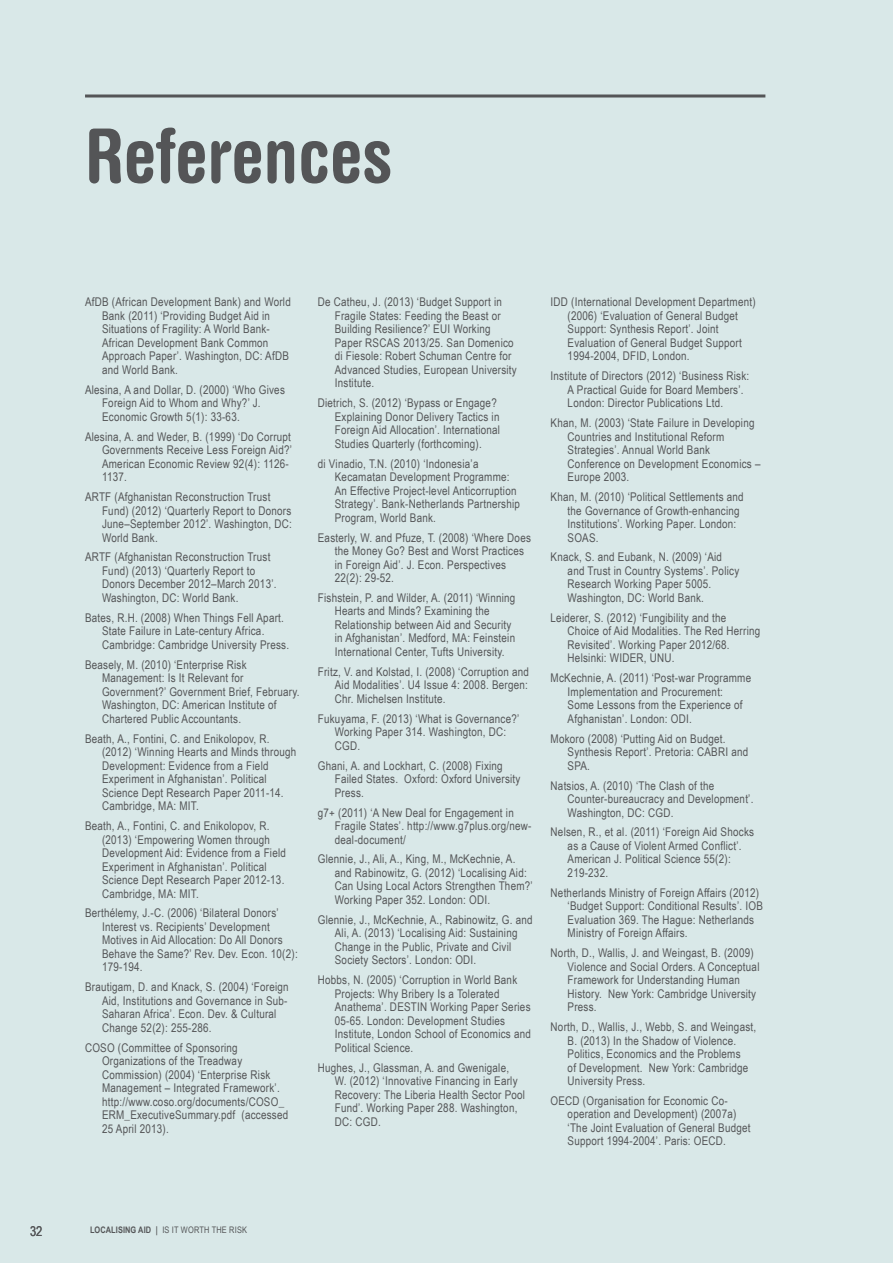
<style>
.page{position:relative;width:893px;height:1263px;background:#d9e8e8}
.page>*{position:absolute;margin:0;border:0;box-sizing:border-box;transform-origin:0 0}
.t1{font:700 condensed 75px "Helvetica Rounded LT Std";color:#545557}
.t2{font:13.5px "Arial Narrow";color:#545557}
.t3{font:12px/13.5px "Arial Narrow";letter-spacing:.02em;color:#545557}
.t4{font:9px "Arial Narrow";letter-spacing:.02em;color:#545557}
.s1{font-weight:700}
.s2{font-family:"Bell Gothic Std";font-weight:700}
</style>
<div class="page">
<hr style="left:85px;top:94px;width:680px;height:3px;background:#545557">
<h1 class="t1" style="left:85px;top:110px;width:309px">References</h1>
<p class="t3" style="left:102px;top:295px;width:190px;text-indent:-17px">AfDB (African Development Bank) and World Bank (2011) ‘Providing Budget Aid in Situations of Fragility: A World Bank-African Development Bank Common Approach Paper’. Washington, DC: AfDB and World Bank.</p>
<p class="t3" style="left:102px;top:382px;width:184px;text-indent:-17px">Alesina, A and Dollar, D. (2000) ‘Who Gives<br>Foreign Aid to Whom and Why?’ J.<br>Economic Growth 5(1): 33-63.</p>
<p class="t3" style="left:102px;top:429px;width:191px;text-indent:-17px">Alesina, A. and Weder, B. (1999) ‘Do Corrupt<br>Governments Receive Less Foreign Aid?’<br>American Economic Review 92(4): 1126-<br>1137.</p>
<p class="t3" style="left:102px;top:490px;width:191px;text-indent:-17px">ARTF (Afghanistan Reconstruction Trust Fund) (2012) ‘Quarterly Report to Donors June–September 2012’. Washington, DC:<br>World Bank.</p>
<p class="t3" style="left:102px;top:550px;width:176px;text-indent:-17px">ARTF (Afghanistan Reconstruction Trust Fund) (2013) ‘Quarterly Report to Donors December 2012–March 2013’.<br>Washington, DC: World Bank.</p>
<p class="t3" style="left:102px;top:610px;width:189px;text-indent:-17px">Bates, R.H. (2008) When Things Fell Apart.<br>State Failure in Late-century Africa.<br>Cambridge: Cambridge University Press.</p>
<p class="t3" style="left:102px;top:657px;width:199px;text-indent:-17px">Beasely, M. (2010) ‘Enterprise Risk Management: Is It Relevant for Government?’ Government Brief, February.<br>Washington, DC: American Institute of Chartered Public Accountants.</p>
<p class="t3" style="left:102px;top:731px;width:196px;text-indent:-17px">Beath, A., Fontini, C. and Enikolopov, R. (2012) ‘Winning Hearts and Minds through Development: Evidence from a Field Experiment in Afghanistan’. Political Science Dept Research Paper 2011-14.<br>Cambridge, MA: MIT.</p>
<p class="t3" style="left:102px;top:818px;width:185px;text-indent:-17px">Beath, A., Fontini, C. and Enikolopov, R. (2013) ‘Empowering Women through Development Aid: Evidence from a Field Experiment in Afghanistan’. Political Science Dept Research Paper 2012-13.<br>Cambridge, MA: MIT.</p>
<p class="t3" style="left:102px;top:906px;width:197px;text-indent:-17px">Berthélemy, J.-C. (2006) ‘Bilateral Donors’ Interest vs. Recipients’ Development Motives in Aid Allocation: Do All Donors Behave the Same?’ Rev. Dev. Econ. 10(2):<br>179-194.</p>
<p class="t3" style="left:102px;top:980px;width:188px;text-indent:-17px">Brautigam, D. and Knack, S. (2004) ‘Foreign Aid, Institutions and Governance in Sub-Saharan Africa’. Econ. Dev. &amp; Cultural Change 52(2): 255-286.</p>
<p class="t3" style="left:102px;top:1040px;width:188px;text-indent:-17px">COSO (Committee of Sponsoring Organizations of the Treadway Commission) (2004) ‘Enterprise Risk Management – Integrated Framework’. http://www.coso.org/documents/COSO_ ERM_ExecutiveSummary.pdf (accessed 25 April 2013).</p>
<p class="t3" style="left:335px;top:295px;width:184px;text-indent:-17px">De Catheu, J. (2013) ‘Budget Support in Fragile States: Feeding the Beast or Building Resilience?’ EUI Working Paper RSCAS 2013/25. San Domenico di Fiesole: Robert Schuman Centre for Advanced Studies, European University Institute.</p>
<p class="t3" style="left:335px;top:396px;width:167px;text-indent:-17px">Dietrich, S. (2012) ‘Bypass or Engage?<br>Explaining Donor Delivery Tactics in Foreign Aid Allocation’. International Studies Quarterly (forthcoming).</p>
<p class="t3" style="left:335px;top:456px;width:187px;text-indent:-17px">di Vinadio, T.N. (2010) ‘Indonesia’a Kecamatan Development Programme:<br>An Effective Project-level Anticorruption Strategy’. Bank-Netherlands Partnership Program, World Bank.</p>
<p class="t3" style="left:335px;top:530px;width:198px;text-indent:-17px">Easterly, W. and Pfuze, T. (2008) ‘Where Does the Money Go? Best and Worst Practices in Foreign Aid’. J. Econ. Perspectives 22(2): 29-52.</p>
<p class="t3" style="left:335px;top:590px;width:182px;text-indent:-17px">Fishstein, P. and Wilder, A. (2011) ‘Winning Hearts and Minds? Examining the Relationship between Aid and Security in Afghanistan’. Medford, MA: Feinstein International Center, Tufts University.</p>
<p class="t3" style="left:335px;top:664px;width:196px;text-align:justify;text-indent:-17px">Fritz, V. and Kolstad, I. (2008) ‘Corruption and Aid Modalities’. U4 Issue 4: 2008. Bergen:<br>Chr. Michelsen Institute.</p>
<p class="t3" style="left:335px;top:711px;width:186px;text-indent:-17px">Fukuyama, F. (2013) ‘What is Governance?’<br>Working Paper 314. Washington, DC:<br>CGD.</p>
<p class="t3" style="left:335px;top:758px;width:187px;text-indent:-17px">Ghani, A. and Lockhart, C. (2008) Fixing<br>Failed States. Oxford: Oxford University<br>Press.</p>
<p class="t3" style="left:335px;top:805px;width:198px;text-indent:-17px">g7+ (2011) ‘A New Deal for Engagement in<br>Fragile States’. http://www.g7plus.org/new&shy;deal-document/</p>
<p class="t3" style="left:335px;top:852px;width:199px;text-indent:-17px">Glennie, J., Ali, A., King, M., McKechnie, A. and Rabinowitz, G. (2012) ‘Localising Aid:<br>Can Using Local Actors Strengthen Them?’ Working Paper 352. London: ODI.</p>
<p class="t3" style="left:335px;top:912px;width:199px;text-indent:-17px">Glennie, J., McKechnie, A., Rabinowitz, G. and Ali, A. (2013) ‘Localising Aid: Sustaining Change in the Public, Private and Civil Society Sectors’. London: ODI.</p>
<p class="t3" style="left:335px;top:973px;width:198px;text-indent:-17px">Hobbs, N. (2005) ‘Corruption in World Bank Projects: Why Bribery Is a Tolerated Anathema’. DESTIN Working Paper Series 05-65. London: Development Studies Institute, London School of Economics and Political Science.</p>
<p class="t3" style="left:335px;top:1060px;width:192px;text-indent:-17px">Hughes, J., Glassman, A. and Gwenigale,<br>W. (2012) ‘Innovative Financing in Early Recovery: The Liberia Health Sector Pool Fund’. Working Paper 288. Washington, DC: CGD.</p>
<p class="t3" style="left:568px;top:295px;width:190px;text-indent:-17px">IDD (International Development Department) (2006) ‘Evaluation of General Budget Support: Synthesis Report’. Joint Evaluation of General Budget Support 1994-2004, DFID, London.</p>
<p class="t3" style="left:568px;top:369px;width:183px;text-indent:-17px">Institute of Directors (2012) ‘Business Risk:<br>A Practical Guide for Board Members’.<br>London: Director Publications Ltd.</p>
<p class="t3" style="left:568px;top:416px;width:194px;text-indent:-17px">Khan, M. (2003) ‘State Failure in Developing Countries and Institutional Reform Strategies’. Annual World Bank Conference on Development Economics – Europe 2003.</p>
<p class="t3" style="left:568px;top:490px;width:178px;text-indent:-17px">Khan, M. (2010) ‘Political Settlements and the Governance of Growth-enhancing<br>Institutions’. Working Paper. London:<br>SOAS.</p>
<p class="t3" style="left:568px;top:550px;width:173px;text-indent:-17px">Knack, S. and Eubank, N. (2009) ‘Aid and Trust in Country Systems’. Policy<br>Research Working Paper 5005.<br>Washington, DC: World Bank.</p>
<p class="t3" style="left:568px;top:610px;width:194px;text-indent:-17px">Leiderer, S. (2012) ‘Fungibility and the Choice of Aid Modalities. The Red Herring Revisited’. Working Paper 2012/68.<br>Helsinki: WIDER, UNU.</p>
<p class="t3" style="left:568px;top:671px;width:185px;text-indent:-17px">McKechnie, A. (2011) ‘Post-war Programme Implementation and Procurement:<br>Some Lessons from the Experience of Afghanistan’. London: ODI.</p>
<p class="t3" style="left:568px;top:731px;width:182px;text-indent:-17px">Mokoro (2008) ‘Putting Aid on Budget.<br>Synthesis Report’. Pretoria: CABRI and<br>SPA.</p>
<p class="t3" style="left:568px;top:778px;width:187px;text-indent:-17px">Natsios, A. (2010) ‘The Clash of the<br>Counter-bureaucracy and Development’.<br>Washington, DC: CGD.</p>
<p class="t3" style="left:568px;top:825px;width:188px;text-indent:-17px">Nelsen, R., et al. (2011) ‘Foreign Aid Shocks as a Cause of Violent Armed Conflict’.<br>American J. Political Science 55(2):<br>219-232.</p>
<p class="t3" style="left:568px;top:885px;width:197px;text-indent:-17px">Netherlands Ministry of Foreign Affairs (2012) ‘Budget Support: Conditional Results’. IOB Evaluation 369. The Hague: Netherlands Ministry of Foreign Affairs.</p>
<p class="t3" style="left:568px;top:946px;width:193px;text-indent:-17px">North, D., Wallis, J. and Weingast, B. (2009)<br>Violence and Social Orders. A Conceptual Framework for Understanding Human History. New York: Cambridge University Press.</p>
<p class="t3" style="left:568px;top:1020px;width:190px;text-indent:-17px">North, D., Wallis, J., Webb, S. and Weingast, B. (2013) In the Shadow of Violence.<br>Politics, Economics and the Problems<br>of Development. New York: Cambridge University Press.</p>
<p class="t3" style="left:568px;top:1093px;width:185px;text-indent:-17px">OECD (Organisation for Economic Co&shy;operation and Development) (2007a) ‘The Joint Evaluation of General Budget Support 1994-2004’. Paris: OECD.</p>
<p class="t2" style="left:30px;top:1221px;width:14px">32</p>
<p class="t4" style="left:90px;top:1223px;width:159px"><span class="s1">LOCALISING AID</span> <span class="s2">|</span> IS it worth the risk</p>
</div>
